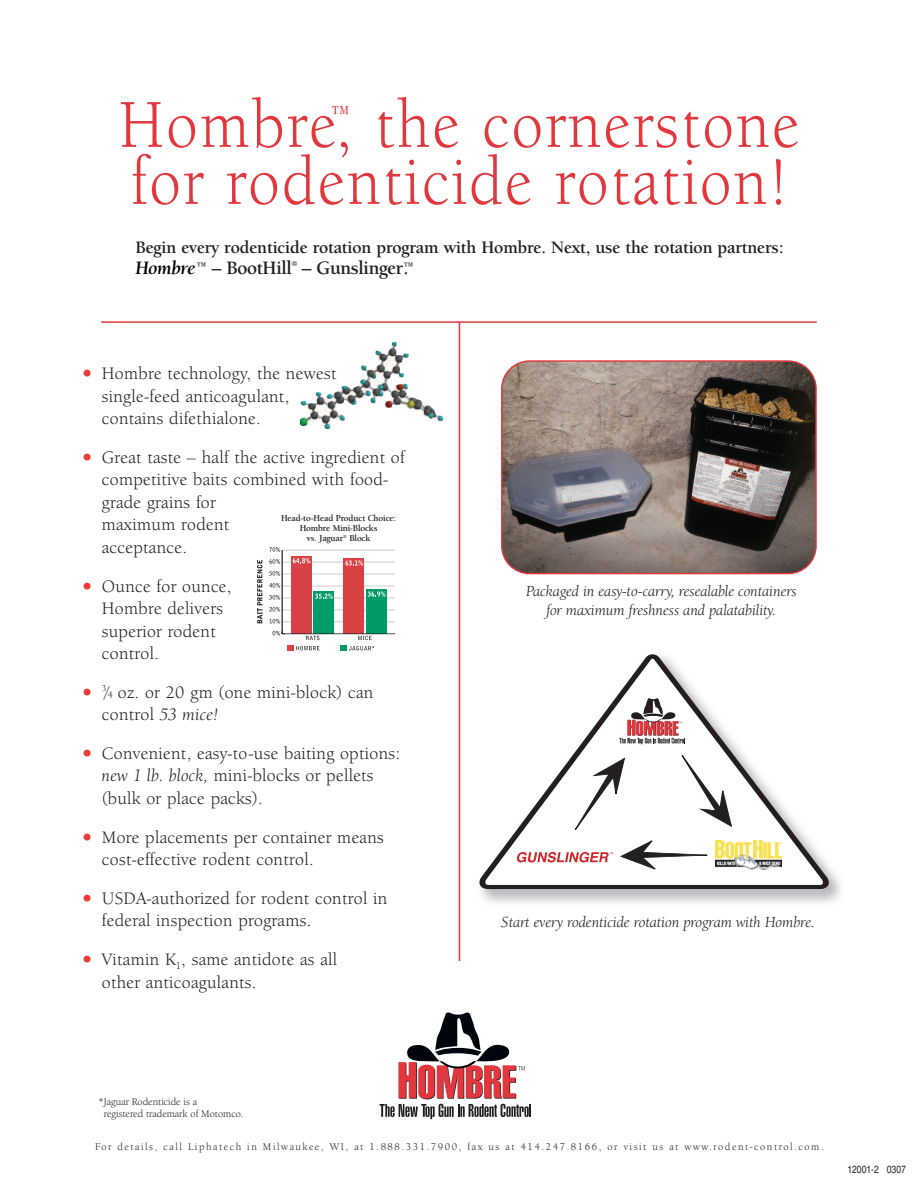
<style>
.page{position:relative;width:918px;height:1188px;background:#fff}
.page>*{position:absolute;margin:0;border:0;box-sizing:border-box;transform-origin:0 0}
.t1{font:70.5px "Berkeley Oldstyle IT Cby BT";letter-spacing:.04em;color:#e1373d;scale:.9 1}
.t2{font:31.5px "Berkeley Oldstyle IT Cby BT";color:#e1373d;scale:.9 1}
.t3{font:700 19.5px "Berkeley Oldstyle IT Cby BT";letter-spacing:-.015em;color:#231f20}
.t4{font:18px/22.5px "Berkeley Oldstyle IT Cby BT";letter-spacing:.02em;color:#231f20}
.t5{font:700 18px "Berkeley Oldstyle IT Cby BT";letter-spacing:-.005em;color:#231f20}
.t6{font:italic 15.9px/19px "Berkeley Oldstyle IT Cby BT";color:#231f20;text-align:center}
.t7{font:10.5px "Berkeley Oldstyle IT Cby BT";letter-spacing:.15em;color:#231f20}
.t8{font:10.5px/12.6px "Berkeley Oldstyle IT Cby BT";color:#231f20}
.t9{font:condensed 10.5px "Helvetica";color:#231f20}
.t10{font:700 9.3px/10.1px "Berkeley Oldstyle IT Cby BT";letter-spacing:-.01em;color:#231f20;text-align:center}
.t11{font:700 7.5px "Berkeley Oldstyle IT Cby BT";color:#231f20}
.s1{font-style:italic;color:#010203}
.s2{font-size:15px}
.s3{font-size:24px;color:#ee3b32}
.s4{font-size:10.5px}
.s5{font-style:italic}
</style>
<div class="page">
<img style="left:300px;top:341px;width:143px;height:88px">
<img style="left:501px;top:360px;width:316px;height:214px">
<svg style="left:380px;top:1013px;width:151px;height:106px"></svg>
<hr style="left:101px;top:321px;width:716px;height:2px;background:#e1373d">
<hr style="left:459px;top:322px;width:1px;height:639px;background:#e1373d">
<svg style="left:478px;top:654px;width:355px;height:237px"></svg>
<img style="left:715px;top:840px;width:67px;height:30px">
<svg style="left:619px;top:698px;width:66px;height:46px"></svg>
<svg style="left:680px;top:754px;width:51px;height:72px"></svg>
<svg style="left:574px;top:759px;width:50px;height:72px"></svg>
<svg style="left:619px;top:841px;width:90px;height:28px"></svg>
<svg style="left:516px;top:852px;width:97px;height:10px"></svg>
<hr style="left:282px;top:586px;width:113px;height:1px;background:#bcbdc0">
<hr style="left:282px;top:622px;width:113px;height:1px;background:#bcbdc0">
<hr style="left:282px;top:610px;width:113px;height:1px;background:#bcbdc0">
<hr style="left:282px;top:598px;width:113px;height:1px;background:#bcbdc0">
<hr style="left:282px;top:574px;width:113px;height:1px;background:#bcbdc0">
<hr style="left:282px;top:562px;width:113px;height:1px;background:#bcbdc0">
<hr style="left:282px;top:550px;width:113px;height:1px;background:#bcbdc0">
<hr style="left:282px;top:550px;width:1px;height:84px;background:#231f20">
<div style="left:366px;top:590px;width:20px;height:44px;background:#009b67"></div>
<div style="left:343px;top:558px;width:21px;height:76px;background:#d94245"></div>
<div style="left:314px;top:592px;width:20px;height:42px;background:#009b67"></div>
<div style="left:291px;top:556px;width:20px;height:78px;background:#d94245"></div>
<hr style="left:282px;top:633px;width:113px;height:1px;background:#231f20">
<div style="left:287px;top:645px;width:7px;height:6px;background:#d94245"></div>
<svg style="left:257px;top:560px;width:5px;height:63px"></svg>
<svg style="left:306px;top:636px;width:13px;height:4px"></svg>
<svg style="left:296px;top:646px;width:24px;height:4px"></svg>
<svg style="left:341px;top:636px;width:33px;height:15px"></svg>
<svg style="left:272px;top:631px;width:13px;height:4px"></svg>
<svg style="left:270px;top:619px;width:10px;height:4px"></svg>
<svg style="left:269px;top:607px;width:11px;height:4px"></svg>
<svg style="left:269px;top:595px;width:11px;height:5px"></svg>
<svg style="left:269px;top:583px;width:11px;height:5px"></svg>
<svg style="left:269px;top:571px;width:11px;height:5px"></svg>
<svg style="left:269px;top:559px;width:11px;height:5px"></svg>
<svg style="left:269px;top:547px;width:11px;height:5px"></svg>
<svg style="left:293px;top:558px;width:18px;height:5px"></svg>
<svg style="left:315px;top:594px;width:18px;height:5px"></svg>
<svg style="left:345px;top:560px;width:18px;height:6px"></svg>
<svg style="left:368px;top:591px;width:18px;height:6px"></svg>
<h1 class="t1" style="left:119px;top:97px;width:757px">Hombre, the cornerstone</h1>
<h2 class="t2" style="left:329px;top:106px;width:27px">™</h2>
<h1 class="t1" style="left:131px;top:154px;width:730px">for rodenticide rotation!</h1>
<p class="t5" style="left:135px;top:240px;width:650px">Begin every rodenticide rotation program with Hombre. Next, use the rotation partners:</p>
<p class="t3" style="left:135px;top:260px;width:158px"><span class="s1">Hombre</span><span class="s2">™</span> – BootHill</p>
<p class="t11" style="left:292px;top:260px;width:8px">®</p>
<p class="t3" style="left:302px;top:260px;width:115px">– Gunslinger<span class="s2">™</span>.</p>
<p class="t4" style="left:102px;top:364px;width:236px;text-indent:-22px"><span class="s3">•</span> Hombre technology, the newest single-feed anticoagulant, contains difethialone.</p>
<p class="t4" style="left:102px;top:448px;width:304px;text-indent:-22px"><span class="s3">•</span> Great taste – half the active ingredient of competitive baits combined with food&shy;grade grains for<br>maximum rodent<br>acceptance.</p>
<p class="t4" style="left:102px;top:576px;width:131px;text-indent:-22px"><span class="s3">•</span> Ounce for ounce,<br>Hombre delivers superior rodent control.</p>
<p class="t4" style="left:102px;top:682px;width:273px;text-indent:-22px"><span class="s3">•</span> <sup>3</sup>/<span class="s4">4</span> oz. or 20 gm (one mini-block) can control <span class="s5">53 mice!</span></p>
<p class="t4" style="left:102px;top:744px;width:300px;text-indent:-22px"><span class="s3">•</span> Convenient, easy-to-use baiting options: <span class="s5">new 1 lb. block,</span> mini-blocks or pellets (bulk or place packs).</p>
<p class="t4" style="left:102px;top:827px;width:284px;text-indent:-22px"><span class="s3">•</span> More placements per container means cost-effective rodent control.</p>
<p class="t4" style="left:102px;top:889px;width:287px;text-indent:-22px"><span class="s3">•</span> USDA-authorized for rodent control in federal inspection programs.</p>
<p class="t4" style="left:102px;top:950px;width:237px;text-indent:-22px"><span class="s3">•</span> Vitamin K<sub>1</sub>, same antidote as all other anticoagulants.</p>
<p class="t10" style="left:281px;top:514px;width:117px">Head-to-Head Product Choice:<br>Hombre Mini-Blocks<br>vs. Jaguar<sup>®</sup> Block</p>
<p class="t6" style="left:526px;top:583px;width:272px">Packaged in easy-to-carry, resealable containers for maximum freshness and palatability.</p>
<p class="t6" style="left:501px;top:914px;width:315px">Start every rodenticide rotation program with Hombre.</p>
<p class="t8" style="left:104px;top:1096px;width:141px;text-indent:-5px">*Jaguar Rodenticide is a<br>registered trademark of Motomco.</p>
<p class="t7" style="left:95px;top:1142px;width:730px">For details, call Liphatech in Milwaukee, WI, at 1.888.331.7900, fax us at 414.247.8166, or visit us at www.rodent-control.com.</p>
<p class="t9" style="left:847px;top:1166px;width:60px">12001-2 0307</p>
</div>
